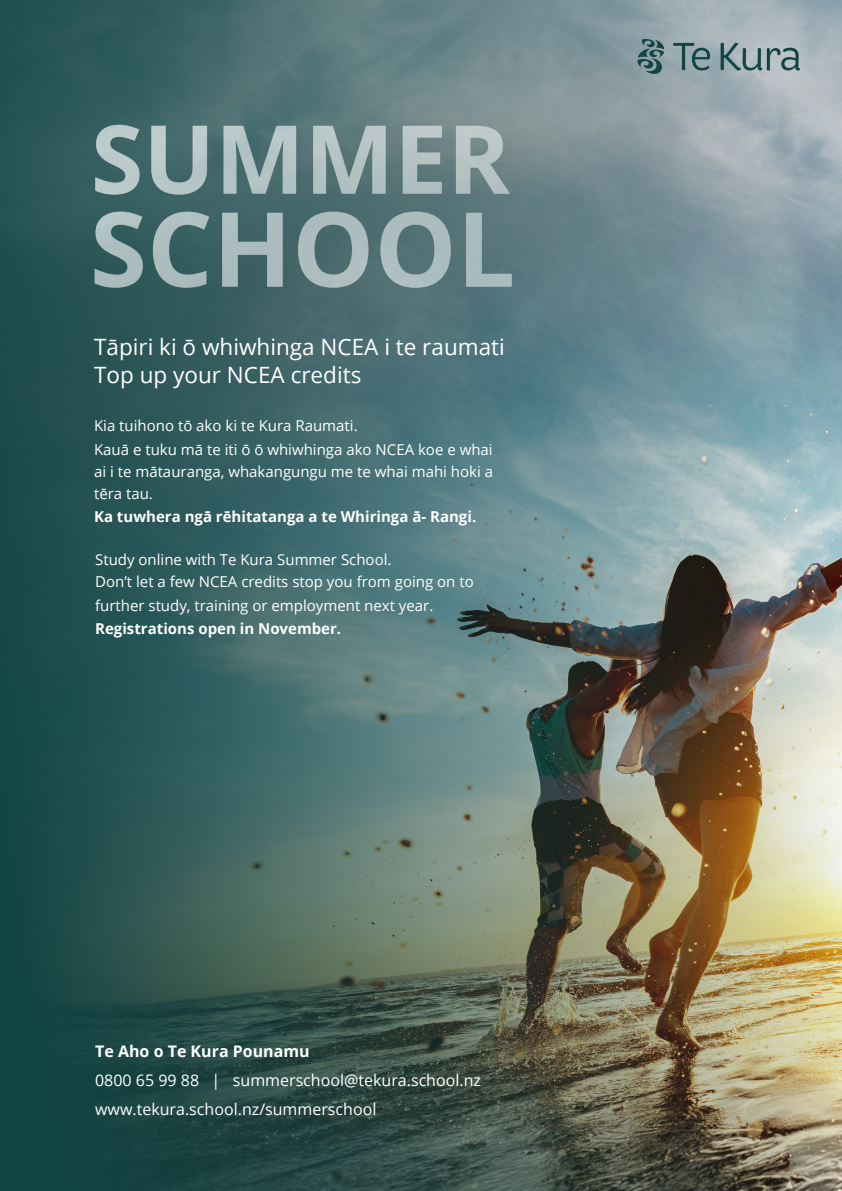
<style>
.page{position:relative;width:842px;height:1191px;background:#fff}
.page>*{position:absolute;margin:0;border:0;box-sizing:border-box;transform-origin:0 0}
.t1{font:22.5px "Open Sans";color:#fff}
.t2{font:16px "Open Sans";color:#fff}
.t3{font:700 16px "Open Sans";color:#fff}
.t4{font:15px/22px "Open Sans";color:#fff;text-align:justify}
.t5{font:700 15px "Open Sans";color:#fff}
</style>
<div class="page">
<img style="left:0;top:0;width:842px;height:1191px">
<svg style="left:637px;top:39px;width:28px;height:35px"></svg>
<svg style="left:673px;top:43px;width:37px;height:27px"></svg>
<svg style="left:720px;top:43px;width:80px;height:28px;background:#83989b"></svg>
<svg style="left:95px;top:125px;width:415px;height:70px;background:#839a9c"></svg>
<svg style="left:95px;top:212px;width:417px;height:76px;background:#728d8f"></svg>
<p class="t1" style="left:94px;top:332px;width:412px">Tāpiri ki ō whiwhinga NCEA i te raumati</p>
<p class="t1" style="left:94px;top:359px;width:269px">Top up your NCEA credits</p>
<p class="t4" style="left:94px;top:414px;width:265px">Kia tuihono tō ako ki te Kura Raumati.</p>
<p class="t4" style="left:94px;top:438px;width:401px">Kauā e tuku mā te iti ō ō whiwhinga ako NCEA koe e whai ai i te mātauranga, whakangungu me te whai mahi hoki a tēra tau.</p>
<p class="t5" style="left:94px;top:506px;width:384px">Ka tuwhera ngā rēhitatanga a te Whiringa ā- Rangi.</p>
<p class="t4" style="left:95px;top:548px;width:298px">Study online with Te Kura Summer School.</p>
<p class="t4" style="left:95px;top:570px;width:380px">Don’t let a few NCEA credits stop you from going on to</p>
<p class="t4" style="left:95px;top:594px;width:340px">further study, training or employment next year.</p>
<p class="t5" style="left:95px;top:618px;width:248px">Registrations open in November.</p>
<p class="t3" style="left:95px;top:1040px;width:216px">Te Aho o Te Kura Pounamu</p>
<p class="t2" style="left:95px;top:1069px;width:387px">0800 65 99 88 | summerschool@tekura.school.nz</p>
<p class="t2" style="left:95px;top:1098px;width:283px">www.tekura.school.nz/summerschool</p>
</div>
